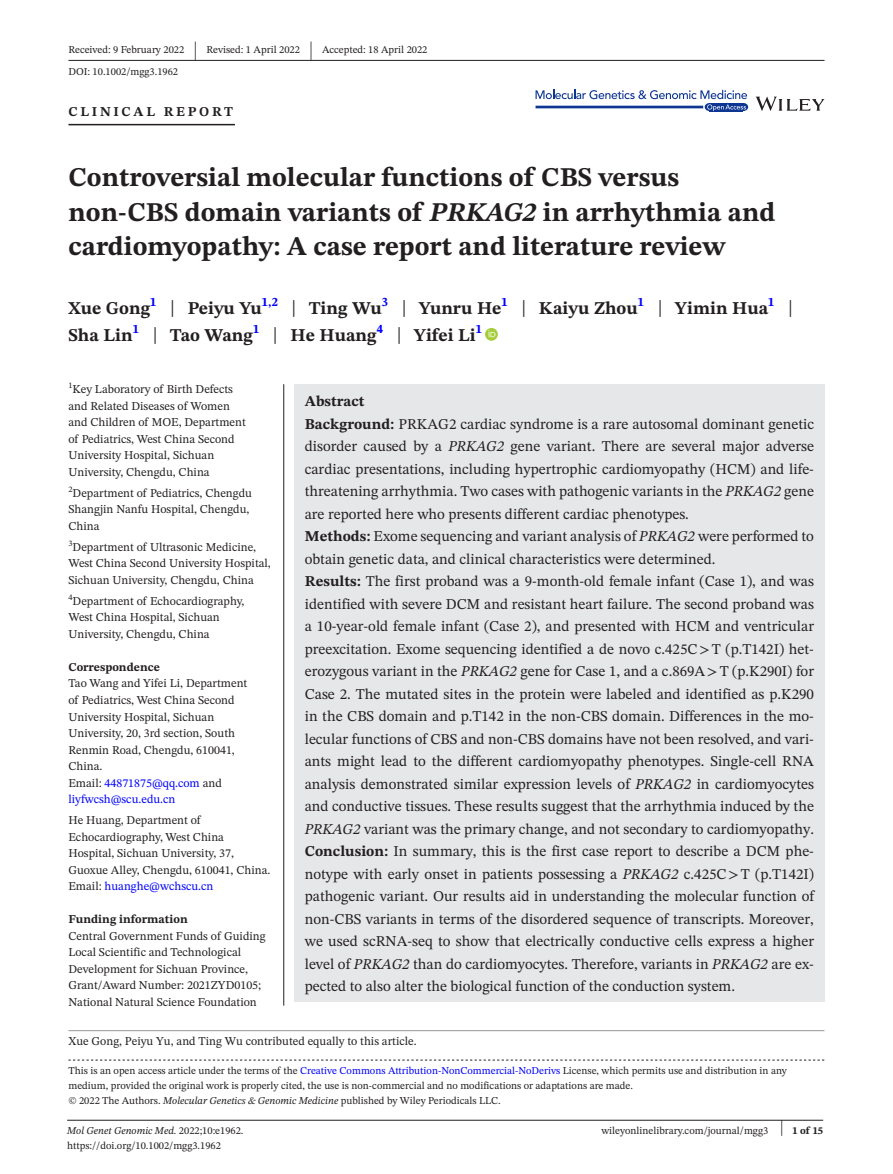
<style>
.page{position:relative;width:893px;height:1174px;background:#fff}
.page>*{position:absolute;margin:0;border:0;box-sizing:border-box;transform-origin:0 0}
.t1{font:700 27px/34.5px "STIX Two Text";color:#231f20}
.t2{font:25.65px "STIX Two Text";color:#231f20;scale:.49 1}
.t3{font:700 18px/27px "STIX Two Text";color:#231f20}
.t4{font:15px/22.5px "STIX Two Text";color:#231f20}
.t5{font:700 13.5px "STIX Two Text";letter-spacing:.2em;color:#231f20}
.t6{font:12px/16.5px "STIX Two Text";color:#231f20}
.t7{font:700 12px "STIX Two Text";color:#231f20}
.t8{font:10.5px/15px "STIX Two Text";color:#231f20}
.t9{font:italic 10.5px "STIX Two Text";color:#231f20}
.t10{font:700 10.5px "STIX Two Text";color:#231f20}
.s1{font-style:italic}
.s2{font-weight:400;font-size:23.4px}
.s3{color:#00f}
.s4{font-weight:700}
.s5{font-style:normal}
.s6{font-weight:400;font-size:22.2px}
</style>
<div class="page">
<hr style="left:67px;top:1119px;width:756px;height:1px;background:#231f20">
<svg style="left:756px;top:97px;width:68px;height:14px"></svg>
<svg style="left:536px;top:90px;width:211px;height:21px"></svg>
<hr style="left:68px;top:60px;width:756px;height:1px;background:#231f20">
<hr style="left:68px;top:124px;width:167px;height:1px;background:#231f20">
<svg style="left:485px;top:328px;width:13px;height:13px"></svg>
<svg style="left:488px;top:330px;width:7px;height:7px"></svg>
<svg style="left:68px;top:1059px;width:756px;height:1px"></svg>
<hr style="left:68px;top:1030px;width:756px;height:1px;background:#939598">
<div style="left:294px;top:384px;width:530px;height:618px;background:#e6e7e9"></div>
<hr style="left:283px;top:384px;width:1px;height:621px;background:#231f20">
<p class="t8" style="left:68px;top:42px;width:117px">Received: 9 February 2022</p>
<h2 class="t2" style="left:194px;top:32px;width:8px">|</h2>
<p class="t8" style="left:206px;top:42px;width:95px">Revised: 1 April 2022</p>
<h2 class="t2" style="left:309px;top:32px;width:8px">|</h2>
<p class="t8" style="left:322px;top:42px;width:107px">Accepted: 18 April 2022</p>
<p class="t8" style="left:68px;top:64px;width:111px">DOI: 10.1002/mgg3.1962</p>
<p class="t5" style="left:68px;top:101px;width:166px">CLINICAL REPORT</p>
<h1 class="t1" style="left:68px;top:161px;width:708px">Controversial molecular functions of CBS versus non-CBS domain variants of <span class="s1">PRKAG2</span> in arrhythmia and cardiomyopathy: A case report and literature review</h1>
<p class="t3" style="left:68px;top:295px;width:726px">Xue Gong<sup>1</sup> <span class="s2">|</span> Peiyu Yu<sup>1,2</sup> <span class="s2">|</span> Ting Wu<sup>3</sup> <span class="s2">|</span> Yunru He<sup>1</sup> <span class="s2">|</span> Kaiyu Zhou<sup>1</sup> <span class="s2">|</span> Yimin Hua<sup>1</sup> <span class="s2">|<br></span>Sha Lin<sup>1</sup> <span class="s2">|</span> Tao Wang<sup>1</sup> <span class="s2">|</span> He Huang<sup>4</sup> <span class="s2">|</span> Yifei Li<sup>1</sup></p>
<p class="t6" style="left:68px;top:381px;width:179px"><sup>1</sup>Key Laboratory of Birth Defects and Related Diseases of Women and Children of MOE, Department of Pediatrics, West China Second<br>University Hospital, Sichuan<br>University, Chengdu, China</p>
<p class="t6" style="left:68px;top:484px;width:185px"><sup>2</sup>Department of Pediatrics, Chengdu<br>Shangjin Nanfu Hospital, Chengdu,<br>China</p>
<p class="t6" style="left:68px;top:538px;width:204px"><sup>3</sup>Department of Ultrasonic Medicine,<br>West China Second University Hospital,<br>Sichuan University, Chengdu, China</p>
<p class="t6" style="left:68px;top:592px;width:178px"><sup>4</sup>Department of Echocardiography,<br>West China Hospital, Sichuan<br>University, Chengdu, China</p>
<p class="t7" style="left:68px;top:658px;width:93px">Correspondence</p>
<p class="t6" style="left:68px;top:675px;width:180px">Tao Wang and Yifei Li, Department of Pediatrics, West China Second<br>University Hospital, Sichuan<br>University, 20, 3rd section, South<br>Renmin Road, Chengdu, 610041,<br>China.<br>Email: <span class="s3">44871875@qq.com</span> and <span class="s3">liyfwcsh@scu.edu.cn</span></p>
<p class="t6" style="left:68px;top:811px;width:203px">He Huang, Department of<br>Echocardiography, West China<br>Hospital, Sichuan University, 37,<br>Guoxue Alley, Chengdu, 610041, China.<br>Email: <span class="s3">huanghe@wchscu.cn</span></p>
<p class="t7" style="left:68px;top:910px;width:121px">Funding information</p>
<p class="t6" style="left:68px;top:927px;width:199px">Central Government Funds of Guiding Local Scientific and Technological Development for Sichuan Province, Grant/Award Number: 2021ZYD0105; National Natural Science Foundation</p>
<p class="t4" style="left:305px;top:390px;width:511px"><span class="s4">Abstract<br>Background:</span> PRKAG2 cardiac syndrome is a rare autosomal dominant genetic disorder caused by a <span class="s1">PRKAG2</span> gene variant. There are several major adverse cardiac presentations, including hypertrophic cardiomyopathy (HCM) and life&shy;threatening arrhythmia. Two cases with pathogenic variants in the <span class="s1">PRKAG2</span> gene are reported here who presents different cardiac phenotypes.<br><span class="s4">Methods:</span> Exome sequencing and variant analysis of <span class="s1">PRKAG2</span> were performed to obtain genetic data, and clinical characteristics were determined.<br><span class="s4">Results:</span> The first proband was a 9-month-old female infant (Case 1), and was identified with severe DCM and resistant heart failure. The second proband was a 10-year-old female infant (Case 2), and presented with HCM and ventricular preexcitation. Exome sequencing identified a de novo c.425C&gt;T (p.T142I) het&shy;erozygous variant in the <span class="s1">PRKAG2</span> gene for Case 1, and a c.869A&gt;T (p.K290I) for Case 2. The mutated sites in the protein were labeled and identified as p.K290 in the CBS domain and p.T142 in the non-CBS domain. Differences in the mo&shy;lecular functions of CBS and non-CBS domains have not been resolved, and vari&shy;ants might lead to the different cardiomyopathy phenotypes. Single-cell RNA analysis demonstrated similar expression levels of <span class="s1">PRKAG2</span> in cardiomyocytes and conductive tissues. These results suggest that the arrhythmia induced by the <span class="s1">PRKAG2</span> variant was the primary change, and not secondary to cardiomyopathy.<br><span class="s4">Conclusion:</span> In summary, this is the first case report to describe a DCM phe&shy;notype with early onset in patients possessing a <span class="s1">PRKAG2</span> c.425C&gt;T (p.T142I) pathogenic variant. Our results aid in understanding the molecular function of non-CBS variants in terms of the disordered sequence of transcripts. Moreover, we used scRNA-seq to show that electrically conductive cells express a higher level of <span class="s1">PRKAG2</span> than do cardiomyocytes. Therefore, variants in <span class="s1">PRKAG2</span> are ex&shy;pected to also alter the biological function of the conduction system.</p>
<p class="t6" style="left:68px;top:1032px;width:350px">Xue Gong, Peiyu Yu, and Ting Wu contributed equally to this article.</p>
<p class="t8" style="left:68px;top:1063px;width:720px">This is an open access article under the terms of the <span class="s3">Creative Commons Attribution-NonCommercial-NoDerivs</span> License, which permits use and distribution in any medium, provided the original work is properly cited, the use is non-commercial and no modifications or adaptations are made.<br>© 2022 The Authors. <span class="s1">Molecular Genetics &amp; Genomic Medicine</span> published by Wiley Periodicals LLC.</p>
<p class="t9" style="left:67px;top:1123px;width:178px">Mol Genet Genomic Med. <span class="s5">2022;10:e1962.</span></p>
<p class="t10" style="left:780px;top:1123px;width:45px"><span class="s6">|</span> 1 of 15</p>
<p class="t8" style="left:67px;top:1138px;width:155px">https://doi.org/10.1002/mgg3.1962</p>
<p class="t8" style="left:601px;top:1123px;width:168px">wileyonlinelibrary.com/journal/mgg3</p>
</div>
